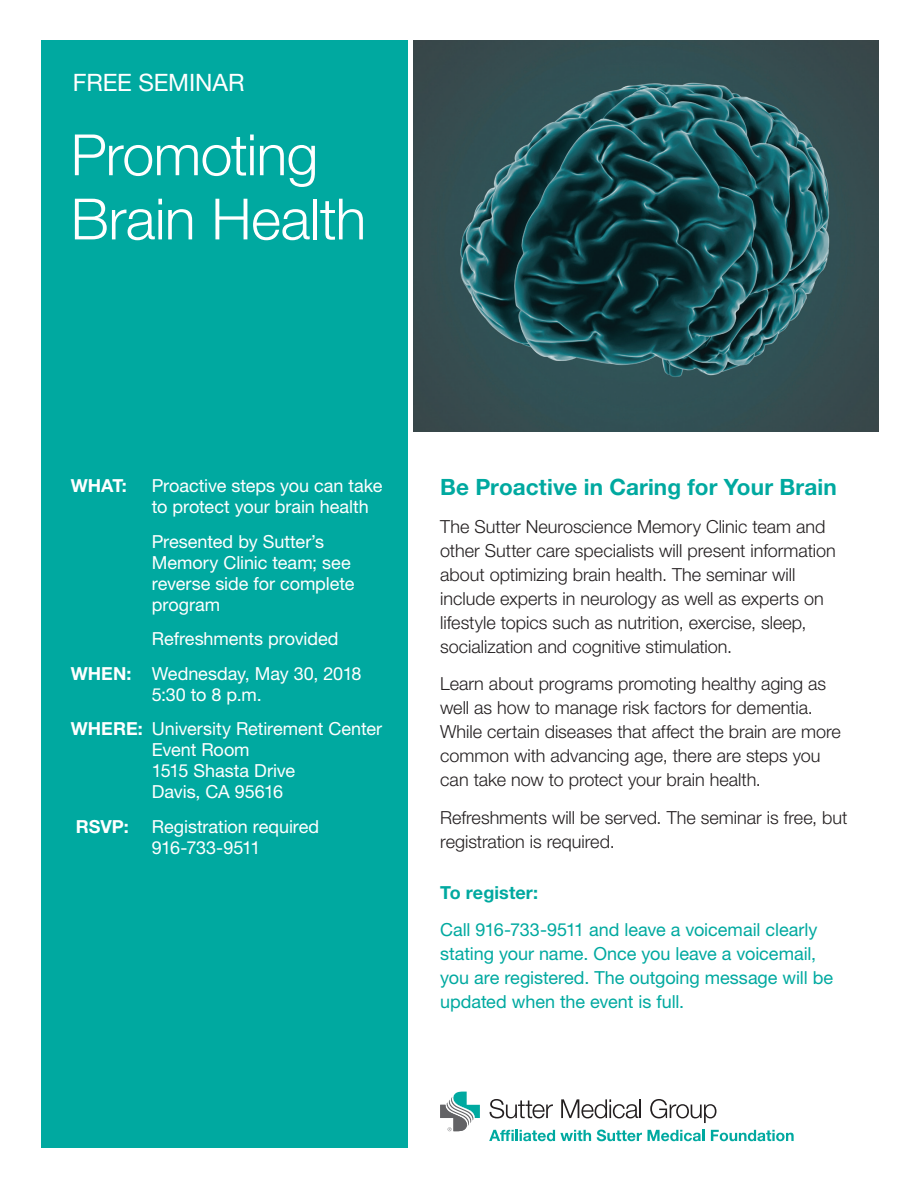
<style>
.page{position:relative;width:918px;height:1187px;background:#fff}
.page>*{position:absolute;margin:0;border:0;box-sizing:border-box;transform-origin:0 0}
.t1{font:300 57px/64.2px "Helvetica Neue LT Std";letter-spacing:-.01em;color:#fff}
.t2{font:24px "Helvetica Neue LT Std";letter-spacing:-.01em;color:#fff}
.t3{font:700 22.5px "Helvetica Neue LT Std";letter-spacing:.005em;color:#00a9a0}
.t4{font:300 18px/24px "Helvetica Neue LT Std";color:#231f20}
.t5{font:18px/21px "Helvetica Neue LT Std";letter-spacing:-.005em;color:#fff}
.t6{font:18px/24px "Helvetica Neue LT Std";letter-spacing:-.005em;color:#00a9a0}
.t7{font:700 18px "Helvetica Neue LT Std";letter-spacing:.005em;color:#00a9a0}
.t8{font:700 18px "Helvetica Neue LT Std";color:#fff}
.s1{font-weight:700}
</style>
<div class="page">
<div style="left:41px;top:41px;width:366px;height:1107px;background:#00a9a0"></div>
<svg style="left:489px;top:1099px;width:63px;height:19px"></svg>
<svg style="left:561px;top:1099px;width:79px;height:19px"></svg>
<svg style="left:650px;top:1099px;width:66px;height:24px"></svg>
<svg style="left:489px;top:1130px;width:65px;height:11px"></svg>
<svg style="left:560px;top:1130px;width:30px;height:11px"></svg>
<svg style="left:596px;top:1129px;width:45px;height:12px"></svg>
<svg style="left:647px;top:1130px;width:57px;height:11px"></svg>
<svg style="left:710px;top:1130px;width:83px;height:11px"></svg>
<svg style="left:440px;top:1091px;width:39px;height:40px"></svg>
<img style="left:413px;top:41px;width:465px;height:390px">
<h2 class="t2" style="left:73px;top:68px;width:173px">FREE SEMINAR</h2>
<h1 class="t1" style="left:71px;top:122px;width:297px">Promoting<br>Brain Health</h1>
<p class="t8" style="left:71px;top:474px;width:58px">WHAT:</p>
<p class="t5" style="left:152px;top:475px;width:232px">Proactive steps you can take to protect your brain health</p>
<p class="t5" style="left:152px;top:530px;width:204px">Presented by Sutter’s<br>Memory Clinic team; see reverse side for complete program</p>
<p class="t5" style="left:71px;top:621px;width:292px;line-height:34.5px;text-indent:81px">Refreshments provided<br><span class="s1">WHEN:</span> Wednesday, May 30, 2018</p>
<p class="t5" style="left:71px;top:677px;width:313px;line-height:34.5px;text-indent:81px">5:30 to 8 p.m.<br><span class="s1">WHERE:</span> University Retirement Center</p>
<p class="t5" style="left:152px;top:739px;width:145px">Event Room<br>1515 Shasta Drive<br>Davis, CA 95616</p>
<p class="t8" style="left:76px;top:815px;width:54px">RSVP:</p>
<p class="t5" style="left:152px;top:815px;width:169px">Registration required<br>916-733-9511</p>
<p class="t3" style="left:440px;top:473px;width:398px">Be Proactive in Caring for Your Brain</p>
<p class="t4" style="left:440px;top:514px;width:397px">The Sutter Neuroscience Memory Clinic team and other Sutter care specialists will present information about optimizing brain health. The seminar will include experts in neurology as well as experts on lifestyle topics such as nutrition, exercise, sleep, socialization and cognitive stimulation.</p>
<p class="t4" style="left:440px;top:672px;width:402px">Learn about programs promoting healthy aging as well as how to manage risk factors for dementia.<br>While certain diseases that affect the brain are more common with advancing age, there are steps you can take now to protect your brain health.</p>
<p class="t4" style="left:440px;top:805px;width:408px">Refreshments will be served. The seminar is free, but registration is required.</p>
<p class="t7" style="left:440px;top:881px;width:99px">To register:</p>
<p class="t6" style="left:440px;top:918px;width:394px">Call 916-733-9511 and leave a voicemail clearly stating your name. Once you leave a voicemail, you are registered. The outgoing message will be updated when the event is full.</p>
</div>
